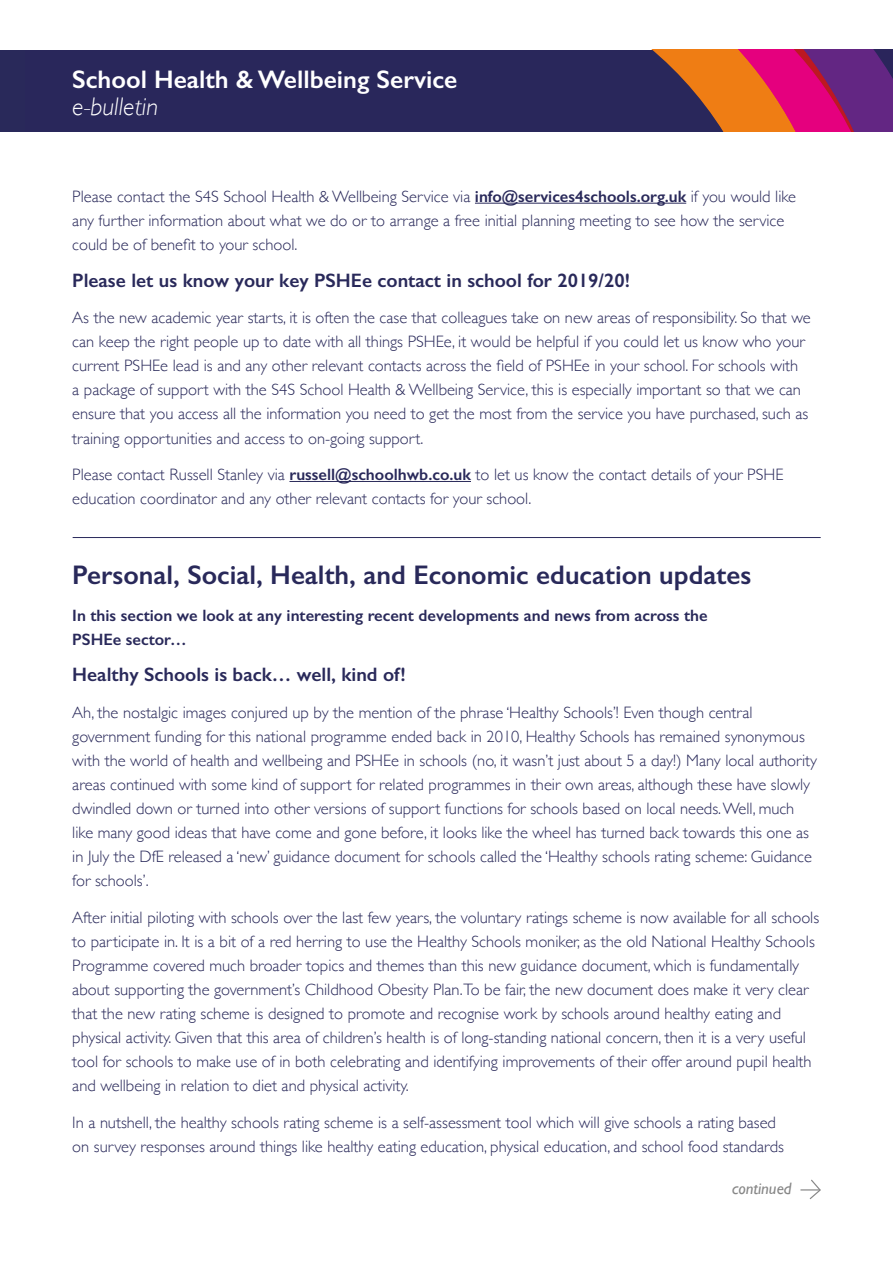
<style>
.page{position:relative;width:893px;height:1263px;background:#fff}
.page>*{position:absolute;margin:0;border:0;box-sizing:border-box;transform-origin:0 0}
.t1{font:600 27px "Gill Sans";color:#29295a}
.t2{font:600 25.5px "Gill Sans";color:#fff}
.t3{font:italic 300 25.5px "Gill Sans";color:#fff}
.t4{font:600 19.5px "Gill Sans";color:#29295a}
.t5{font:300 16.5px/24px "Gill Sans";color:#29295a}
.t6{font:600 16.5px/24px "Gill Sans";color:#29295a}
.t7{font:italic 16.5px "Gill Sans";color:#878787}
.s1{font-weight:600}
</style>
<div class="page">
<div style="left:0;top:50px;width:893px;height:82px;background:#29295a"></div>
<svg style="left:652px;top:50px;width:241px;height:82px"></svg>
<hr style="left:73px;top:537px;width:748px;height:1px;background:#29295a">
<hr style="left:475px;top:203px;width:211px;height:1px;background:#29295a">
<hr style="left:289px;top:481px;width:182px;height:1px;background:#29295a">
<svg style="left:801px;top:1179px;width:20px;height:21px"></svg>
<h2 class="t2" style="left:72px;top:64px;width:387px">School Health &amp; Wellbeing Service</h2>
<h2 class="t3" style="left:72px;top:92px;width:87px">e-bulletin</h2>
<p class="t5" style="left:72px;top:184px;width:725px">Please contact the S4S School Health &amp; Wellbeing Service via <span class="s1">info@services4schools.org.uk</span> if you would like any further information about what we do or to arrange a free initial planning meeting to see how the service could be of benefit to your school.</p>
<p class="t4" style="left:72px;top:268px;width:559px">Please let us know your key PSHEe contact in school for 2019/20!</p>
<p class="t5" style="left:72px;top:305px;width:740px">As the new academic year starts, it is often the case that colleagues take on new areas of responsibility. So that we can keep the right people up to date with all things PSHEe, it would be helpful if you could let us know who your current PSHEe lead is and any other relevant contacts across the field of PSHEe in your school. For schools with<br>a package of support with the S4S School Health &amp; Wellbeing Service, this is especially important so that we can ensure that you access all the information you need to get the most from the service you have purchased, such as training opportunities and access to on-going support.</p>
<p class="t5" style="left:72px;top:462px;width:713px">Please contact Russell Stanley via <span class="s1">russell@schoolhwb.co.uk</span> to let us know the contact details of your PSHE education coordinator and any other relevant contacts for your school.</p>
<h1 class="t1" style="left:72px;top:558px;width:681px">Personal, Social, Health, and Economic education updates</h1>
<p class="t6" style="left:72px;top:603px;width:637px">In this section we look at any interesting recent developments and news from across the<br>PSHEe sector…</p>
<p class="t4" style="left:72px;top:663px;width:335px">Healthy Schools is back… well, kind of!</p>
<p class="t5" style="left:72px;top:700px;width:746px">Ah, the nostalgic images conjured up by the mention of the phrase ‘Healthy Schools’! Even though central government funding for this national programme ended back in 2010, Healthy Schools has remained synonymous with the world of health and wellbeing and PSHEe in schools (no, it wasn’t just about 5 a day!) Many local authority areas continued with some kind of support for related programmes in their own areas, although these have slowly dwindled down or turned into other versions of support functions for schools based on local needs. Well, much like many good ideas that have come and gone before, it looks like the wheel has turned back towards this one as in July the DfE released a ‘new’ guidance document for schools called the ‘Healthy schools rating scheme: Guidance for schools’.</p>
<p class="t5" style="left:72px;top:905px;width:748px">After initial piloting with schools over the last few years, the voluntary ratings scheme is now available for all schools to participate in. It is a bit of a red herring to use the Healthy Schools moniker, as the old National Healthy Schools Programme covered much broader topics and themes than this new guidance document, which is fundamentally about supporting the government’s Childhood Obesity Plan.To be fair, the new document does make it very clear that the new rating scheme is designed to promote and recognise work by schools around healthy eating and physical activity. Given that this area of children’s health is of long-standing national concern, then it is a very useful tool for schools to make use of in both celebrating and identifying improvements of their offer around pupil health and wellbeing in relation to diet and physical activity.</p>
<p class="t5" style="left:72px;top:1109px;width:713px">In a nutshell, the healthy schools rating scheme is a self-assessment tool which will give schools a rating based on survey responses around things like healthy eating education, physical education, and school food standards</p>
<p class="t7" style="left:732px;top:1179px;width:61px">continued</p>
</div>
